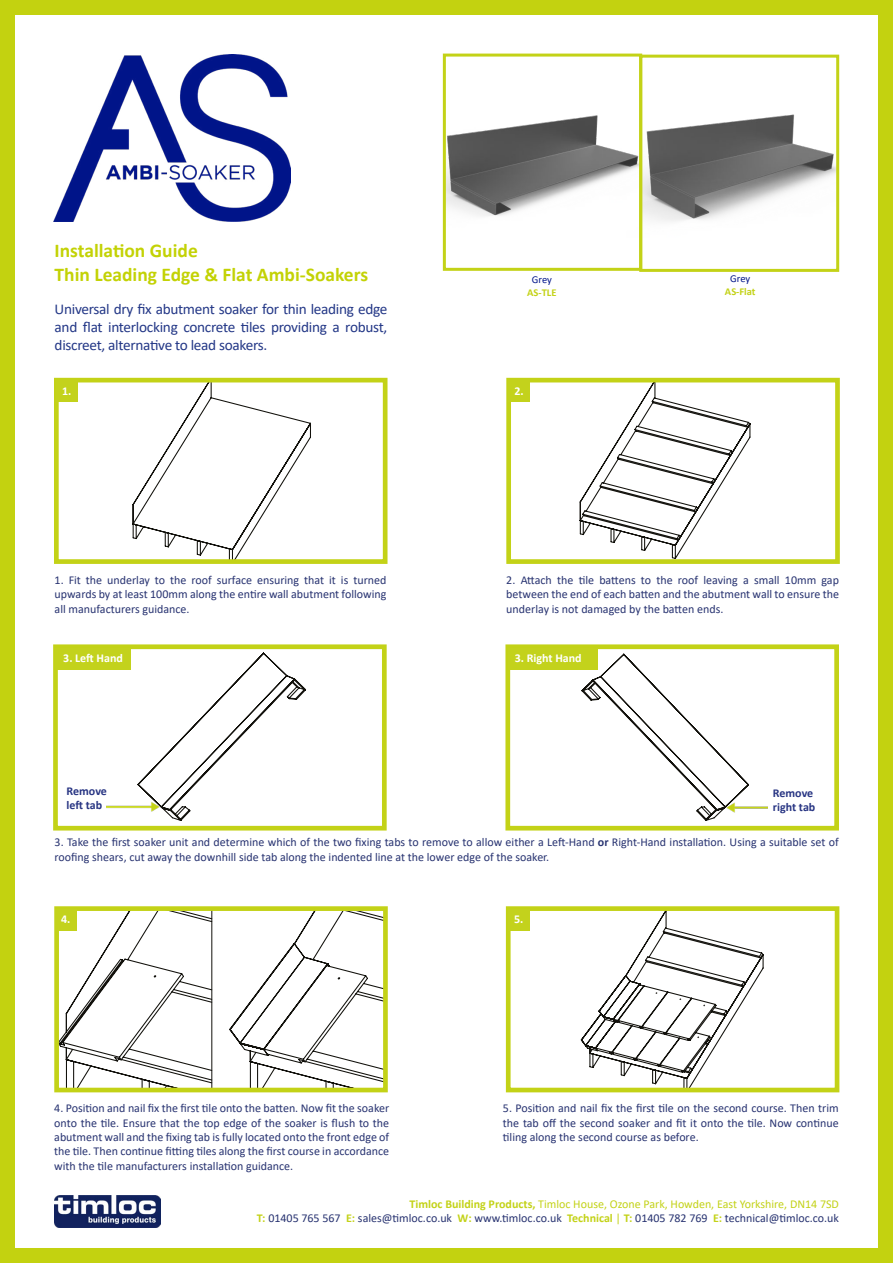
<style>
.page{position:relative;width:893px;height:1263px;background:#fff}
.page>*{position:absolute;margin:0;border:0;box-sizing:border-box;transform-origin:0 0}
.t1{font:700 19.5px/23.4px "Calibri";color:#c3d205}
.t2{font:15px/18px "Calibri";letter-spacing:-.02em;color:#243887;text-align:justify}
.t3{font:12px/14.4px "Calibri";color:#283371;text-align:justify}
.t4{font:700 12px "Calibri";color:#fff}
.t5{font:700 12px/14.4px "Calibri";color:#283583}
.t6{font:700 10.5px "Calibri";color:#c3d217}
.t7{font:10.5px "Calibri";letter-spacing:-.005em;color:#001489}
.s1{font-weight:700}
.s2{font-weight:700;color:#c3d217}
.s3{color:#c3d217}
</style>
<div class="page">
<div style="left:0;top:0;width:893px;height:1263px;border:15px solid #c3d210"></div>
<img style="left:54px;top:1196px;width:106px;height:31px">
<svg style="left:132px;top:384px;width:179px;height:174px"></svg>
<div style="left:54px;top:378px;width:333px;height:186px;border:5px solid #c3d217"></div>
<svg style="left:579px;top:384px;width:172px;height:174px"></svg>
<div style="left:506px;top:378px;width:334px;height:186px;border:5px solid #c3d217"></div>
<svg style="left:137px;top:652px;width:169px;height:169px"></svg>
<div style="left:53px;top:644px;width:334px;height:186px;border:5px solid #c3d217"></div>
<svg style="left:580px;top:653px;width:169px;height:168px"></svg>
<div style="left:505px;top:644px;width:334px;height:186px;border:5px solid #c3d217"></div>
<svg style="left:229px;top:912px;width:153px;height:174px"></svg>
<svg style="left:60px;top:912px;width:153px;height:174px"></svg>
<div style="left:54px;top:906px;width:334px;height:186px;border:5px solid #c3d217"></div>
<svg style="left:580px;top:912px;width:184px;height:174px"></svg>
<div style="left:506px;top:906px;width:333px;height:186px;border:5px solid #c3d217"></div>
<div style="left:56px;top:380px;width:21px;height:21px;background:#c3d21c"></div>
<div style="left:509px;top:380px;width:21px;height:21px;background:#c3d21c"></div>
<div style="left:508px;top:648px;width:90px;height:21px;background:#c3d21c"></div>
<div style="left:55px;top:648px;width:76px;height:21px;background:#c3d21c"></div>
<div style="left:55px;top:909px;width:21px;height:21px;background:#c3d21c"></div>
<div style="left:508px;top:909px;width:21px;height:21px;background:#c3d21c"></div>
<img style="left:643px;top:114px;width:192px;height:107px">
<div style="left:639px;top:55px;width:200px;height:217px;border:3px solid #c3d217"></div>
<img style="left:53px;top:55px;width:237px;height:166px">
<img style="left:447px;top:115px;width:191px;height:101px">
<div style="left:443px;top:54px;width:199px;height:217px;border:3px solid #c3d217"></div>
<img style="left:106px;top:797px;width:54px;height:19px">
<img style="left:726px;top:798px;width:41px;height:20px">
<h1 class="t1" style="left:55px;top:239px;width:315px">Installation Guide<br>Thin Leading Edge &amp; Flat Ambi-Soakers</h1>
<p class="t2" style="left:55px;top:300px;width:334px">Universal dry fix abutment soaker for thin leading edge and flat interlocking concrete tiles providing a robust, discreet, alternative to lead soakers.</p>
<p class="t4" style="left:62px;top:382px;width:11px">1.</p>
<p class="t7" style="left:532px;top:272px;width:22px">Grey</p>
<p class="t6" style="left:527px;top:285px;width:31px">AS-TLE</p>
<p class="t4" style="left:514px;top:382px;width:11px">2.</p>
<p class="t7" style="left:730px;top:271px;width:22px">Grey</p>
<p class="t6" style="left:725px;top:284px;width:32px">AS-Flat</p>
<p class="t3" style="left:55px;top:572px;width:333px">1. Fit the underlay to the roof surface ensuring that it is turned upwards by at least 100mm along the entire wall abutment following all manufacturers guidance.</p>
<p class="t3" style="left:506px;top:572px;width:334px">2. Attach the tile battens to the roof leaving a small 10mm gap between the end of each batten and the abutment wall to ensure the underlay is not damaged by the batten ends.</p>
<p class="t4" style="left:63px;top:649px;width:61px">3. Left Hand</p>
<p class="t4" style="left:515px;top:649px;width:68px">3. Right Hand</p>
<p class="t5" style="left:67px;top:783px;width:42px">Remove left tab</p>
<p class="t5" style="left:773px;top:786px;width:44px">Remove right tab</p>
<p class="t3" style="left:55px;top:835px;width:786px">3. Take the first soaker unit and determine which of the two fixing tabs to remove to allow either a Left-Hand <span class="s1">or</span> Right-Hand installation. Using a suitable set of roofing shears, cut away the downhill side tab along the indented line at the lower edge of the soaker.</p>
<p class="t4" style="left:61px;top:911px;width:11px">4.</p>
<p class="t4" style="left:514px;top:911px;width:11px">5.</p>
<p class="t3" style="left:54px;top:1101px;width:336px">4. Position and nail fix the first tile onto the batten. Now fit the soaker onto the tile. Ensure that the top edge of the soaker is flush to the abutment wall and the fixing tab is fully located onto the front edge of the tile. Then continue fitting tiles along the first course in accordance with the tile manufacturers installation guidance.</p>
<p class="t3" style="left:503px;top:1101px;width:337px">5. Position and nail fix the first tile on the second course. Then trim the tab off the second soaker and fit it onto the tile. Now continue tiling along the second course as before.</p>
<p class="t3" style="left:257px;top:1196px;width:584px;text-align:right"><span class="s2">Timloc Building Products,</span> <span class="s3">Timloc House, Ozone Park, Howden, East Yorkshire, DN14 7SD<br></span><span class="s2">T:</span> 01405 765 567 <span class="s2">E:</span> sales@timloc.co.uk <span class="s2">W:</span> www.timloc.co.uk <span class="s2">Technical</span> <span class="s3">|</span> <span class="s2">T:</span> 01405 782 769 <span class="s2">E:</span> technical@timloc.co.uk</p>
</div>
